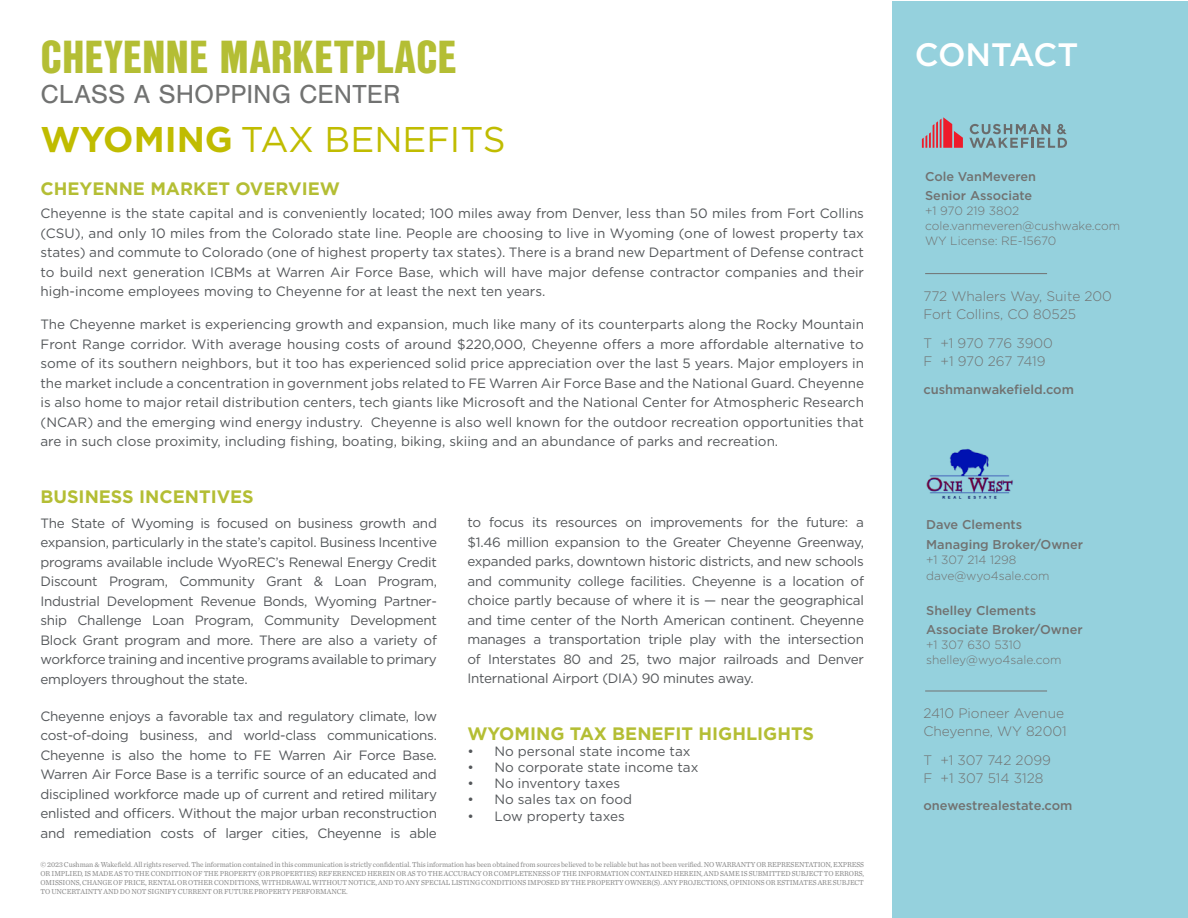
<style>
.page{position:relative;width:1188px;height:918px;background:#fff}
.page>*{position:absolute;margin:0;border:0;box-sizing:border-box;transform-origin:0 0}
.t1{font:900 45px "Nimbus San Con L";color:#b4be34}
.t2{font:35.7px "Gotham";color:#c0bc00}
.Broker_Phone_and_eMa{font:500 32.4px "Gotham";letter-spacing:-.01em;color:#fff}
.t3{font:27px "Nimbus San";color:#717271}
.Exec_Sum_H2{font:700 18px "Gotham";color:#b4be34}
.Company_Address_Text{font:300 13.65px/17.7px "Gotham";color:#717271}
.Company_Address_Text-2{font:300 13.65px/17.7px "Gotham";letter-spacing:-.02em;color:#717271}
.Tax_Benefits_Body{font:13.5px/19.5px "Gotham";letter-spacing:-.015em;color:#54575a;text-align:justify}
.web_address{font:500 12.9px "Gotham";color:#717271}
.Broker_Name_and_Titl{font:500 12.75px/19.4px "Gotham";color:#717271}
.Broker_Phone_and_eMa-2{font:300 12px "Gotham";color:#717271}
.disclaimer{font:7.5px/9px "Chronicle Text G2";letter-spacing:-.01em;color:#8c8c8c;text-align:justify;scale:.96 1}
.s1{font-weight:700}
</style>
<div class="page">
<div style="left:892px;top:1px;width:296px;height:917px;background:#95d1dd"></div>
<hr style="left:925px;top:273px;width:122px;height:1px;background:#717271">
<hr style="left:925px;top:691px;width:122px;height:1px;background:#717271">
<img style="left:926px;top:448px;width:87px;height:51px">
<svg style="left:922px;top:117px;width:41px;height:31px"></svg>
<svg style="left:969px;top:124px;width:98px;height:24px"></svg>
<p class="t1" style="left:40px;top:23px;width:418px">CHEYENNE MARKETPLACE</p>
<p class="t3" style="left:40px;top:80px;width:361px">CLASS A SHOPPING CENTER</p>
<p class="t2" style="left:40px;top:117px;width:467px"><span class="s1">WYOMING</span> TAX BENEFITS</p>
<p class="Exec_Sum_H2" style="left:40px;top:177px;width:301px">CHEYENNE MARKET OVERVIEW</p>
<p class="Tax_Benefits_Body" style="left:40px;top:203px;width:825px">Cheyenne is the state capital and is conveniently located; 100 miles away from Denver, less than 50 miles from Fort Collins (CSU), and only 10 miles from the Colorado state line. People are choosing to live in Wyoming (one of lowest property tax states) and commute to Colorado (one of highest property tax states). There is a brand new Department of Defense contract to build next generation ICBMs at Warren Air Force Base, which will have major defense contractor companies and their high-income employees moving to Cheyenne for at least the next ten years.</p>
<p class="Tax_Benefits_Body" style="left:40px;top:314px;width:825px">The Cheyenne market is experiencing growth and expansion, much like many of its counterparts along the Rocky Mountain Front Range corridor. With average housing costs of around $220,000, Cheyenne offers a more affordable alternative to some of its southern neighbors, but it too has experienced solid price appreciation over the last 5 years. Major employers in the market include a concentration in government jobs related to FE Warren Air Force Base and the National Guard. Cheyenne is also home to major retail distribution centers, tech giants like Microsoft and the National Center for Atmospheric Research (NCAR) and the emerging wind energy industry. Cheyenne is also well known for the outdoor recreation opportunities that are in such close proximity, including fishing, boating, biking, skiing and an abundance of parks and recreation.</p>
<p class="Exec_Sum_H2" style="left:40px;top:485px;width:215px">BUSINESS INCENTIVES</p>
<p class="Tax_Benefits_Body" style="left:40px;top:513px;width:398px">The State of Wyoming is focused on business growth and expansion, particularly in the state’s capitol. Business Incentive programs available include WyoREC’s Renewal Energy Credit Discount Program, Community Grant &amp; Loan Program, Industrial Development Revenue Bonds, Wyoming Partner&shy;ship Challenge Loan Program, Community Development Block Grant program and more. There are also a variety of workforce training and incentive programs available to primary employers throughout the state.</p>
<p class="Tax_Benefits_Body" style="left:40px;top:706px;width:398px">Cheyenne enjoys a favorable tax and regulatory climate, low cost-of-doing business, and world-class communications.<br>Cheyenne is also the home to FE Warren Air Force Base.<br>Warren Air Force Base is a terrific source of an educated and disciplined workforce made up of current and retired military enlisted and officers. Without the major urban reconstruction and remediation costs of larger cities, Cheyenne is able</p>
<p class="Tax_Benefits_Body" style="left:468px;top:513px;width:398px">to focus its resources on improvements for the future: a $1.46 million expansion to the Greater Cheyenne Greenway, expanded parks, downtown historic districts, and new schools and community college facilities. Cheyenne is a location of choice partly because of where it is — near the geographical and time center of the North American continent. Cheyenne manages a transportation triple play with the intersection of Interstates 80 and 25, two major railroads and Denver International Airport (DIA) 90 minutes away.</p>
<p class="Exec_Sum_H2" style="left:468px;top:721px;width:348px">WYOMING TAX BENEFIT HIGHLIGHTS</p>
<p class="Tax_Benefits_Body" style="left:468px;top:741px;width:225px">• No personal state income tax</p>
<p class="Tax_Benefits_Body" style="left:468px;top:757px;width:233px">• No corporate state income tax</p>
<p class="Tax_Benefits_Body" style="left:468px;top:773px;width:154px">• No inventory taxes</p>
<p class="Tax_Benefits_Body" style="left:468px;top:790px;width:166px">• No sales tax on food</p>
<p class="Tax_Benefits_Body" style="left:468px;top:806px;width:159px">• Low property taxes</p>
<p class="disclaimer" style="left:40px;top:859px;width:859px">© 2023 Cushman &amp; Wakefield. All rights reserved. The information contained in this communication is strictly confidential. This information has been obtained from sources believed to be reliable but has not been verified. NO WARRANTY OR REPRESENTATION, EXPRESS OR IMPLIED, IS MADE AS TO THE CONDITION OF THE PROPERTY (OR PROPERTIES) REFERENCED HEREIN OR AS TO THE ACCURACY OR COMPLETENESS OF THE INFORMATION CONTAINED HEREIN, AND SAME IS SUBMITTED SUBJECT TO ERRORS, OMISSIONS, CHANGE OF PRICE, RENTAL OR OTHER CONDITIONS, WITHDRAWAL WITHOUT NOTICE, AND TO ANY SPECIAL LISTING CONDITIONS IMPOSED BY THE PROPERTY OWNER(S). ANY PROJECTIONS, OPINIONS OR ESTIMATES ARE SUBJECT TO UNCERTAINTY AND DO NOT SIGNIFY CURRENT OR FUTURE PROPERTY PERFORMANCE.</p>
<p class="Broker_Phone_and_eMa" style="left:915px;top:34px;width:165px">CONTACT</p>
<p class="Broker_Name_and_Titl" style="left:925px;top:167px;width:112px">Cole VanMeveren</p>
<p class="Broker_Name_and_Titl" style="left:925px;top:186px;width:109px">Senior Associate</p>
<p class="Broker_Phone_and_eMa-2" style="left:925px;top:203px;width:96px">+1 970 219 3802</p>
<p class="Broker_Phone_and_eMa-2" style="left:925px;top:218px;width:197px">cole.vanmeveren@cushwake.com</p>
<p class="Broker_Phone_and_eMa-2" style="left:925px;top:233px;width:133px">WY License: RE-15670</p>
<p class="Company_Address_Text" style="left:923px;top:287px;width:190px">772 Whalers Way, Suite 200<br>Fort Collins, CO 80525</p>
<p class="Company_Address_Text-2" style="left:923px;top:334px;width:131px">T +1 970 776 3900<br>F +1 970 267 7419</p>
<p class="web_address" style="left:923px;top:381px;width:152px">cushmanwakefield.com</p>
<p class="Broker_Name_and_Titl" style="left:926px;top:515px;width:98px">Dave Clements</p>
<p class="Broker_Name_and_Titl" style="left:926px;top:535px;width:158px">Managing Broker/Owner</p>
<p class="Broker_Phone_and_eMa-2" style="left:926px;top:552px;width:92px">+1 307 214 1298</p>
<p class="Broker_Phone_and_eMa-2" style="left:926px;top:568px;width:125px">dave@wyo4sale.com</p>
<p class="Broker_Name_and_Titl" style="left:926px;top:601px;width:158px">Shelley Clements<br>Associate Broker/Owner</p>
<p class="Broker_Phone_and_eMa-2" style="left:926px;top:638px;width:97px">+1 307 630 5310</p>
<p class="Broker_Phone_and_eMa-2" style="left:926px;top:653px;width:137px">shelley@wyo4sale.com</p>
<p class="Company_Address_Text" style="left:923px;top:704px;width:145px">2410 Pioneer Avenue<br>Cheyenne, WY 82001</p>
<p class="Company_Address_Text" style="left:923px;top:751px;width:129px">T +1 307 742 2099<br>F +1 307 514 3128</p>
<p class="web_address" style="left:923px;top:797px;width:151px">onewestrealestate.com</p>
</div>
